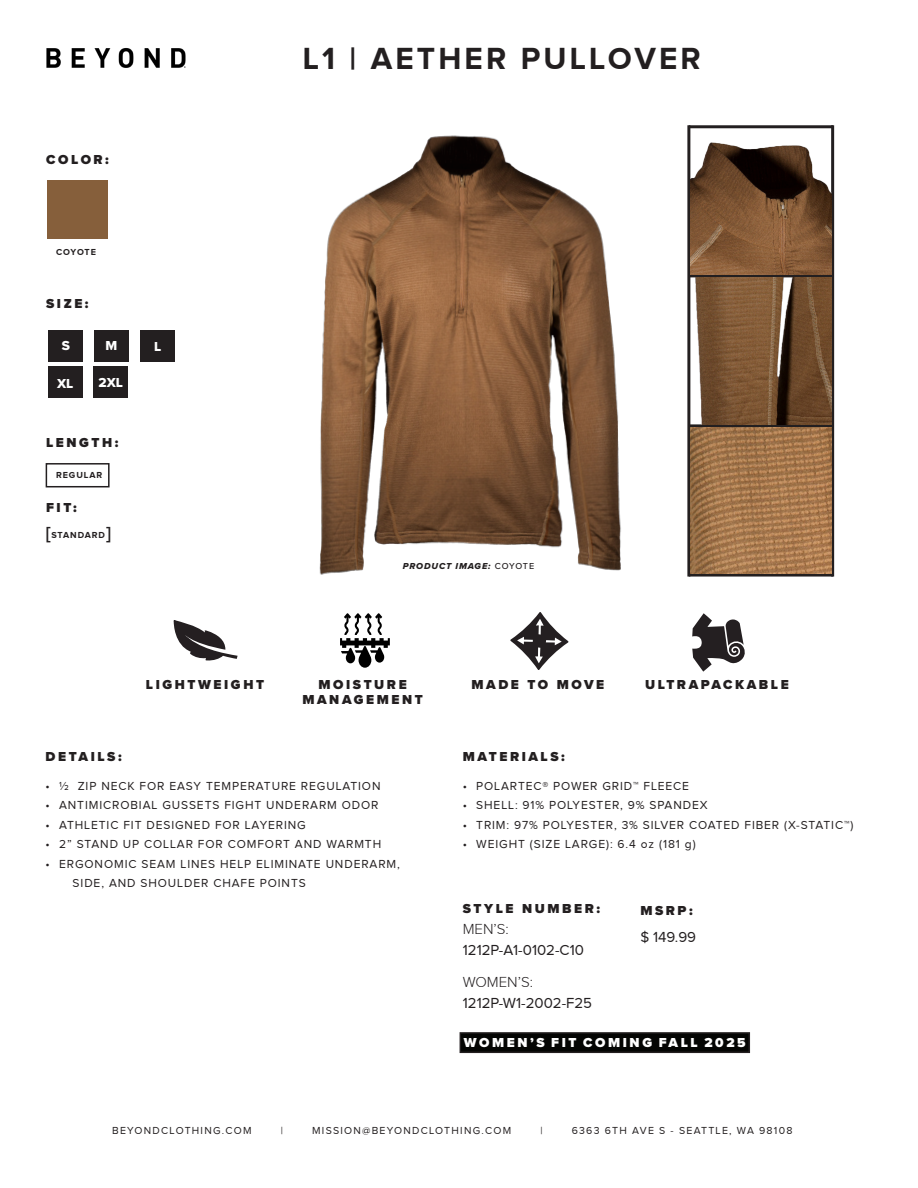
<style>
.page{position:relative;width:918px;height:1188px;background:#fff}
.page>*{position:absolute;margin:0;border:0;box-sizing:border-box;transform-origin:0 0}
.Product_Title{font:700 31.5px "Proxima Nova";letter-spacing:.1em;color:#231f20}
.t1{font:700 18px "Proxima Nova";color:#231f20}
.Product_Bullets{font:15px "Proxima Nova";color:#231f20}
.Product_Bullets-2{font:300 15px "Proxima Nova";color:#231f20}
.Section_Title{font:15px "Proxima Nova";color:#231f20}
.Section_Title-2{font:900 13.5px "Proxima Nova";letter-spacing:.19em;color:#231f20}
.Intro_Body_Copy{font:900 13.5px "Proxima Nova";letter-spacing:.19em;color:#fff}
.Intro_Body_Copy-2{font:900 13.5px "Proxima Nova";letter-spacing:.19em;color:#231f20}
.t2{font:13.5px "Proxima Nova Extrabld";color:#fff}
.t3{font:12px/19.5px "Proxima Nova";letter-spacing:.075em;color:#231f20}
.t4{font:10.5px "Proxima Nova";letter-spacing:.12em;color:#231f20}
.t5{font:700 9px "Proxima Nova";letter-spacing:.1em;color:#231f20}
.t6{font:9px "Proxima Nova Extrabld It";letter-spacing:.1em;color:#231f20}
.s1{font-family:"Proxima Nova";font-weight:500}
</style>
<div class="page">
<hr style="left:831px;top:125px;width:3px;height:452px;background:#231f20">
<hr style="left:688px;top:274px;width:145px;height:3px;background:#231f20">
<hr style="left:689px;top:125px;width:144px;height:3px;background:#231f20">
<hr style="left:688px;top:424px;width:145px;height:3px;background:#231f20">
<hr style="left:689px;top:574px;width:144px;height:3px;background:#231f20">
<hr style="left:687px;top:125px;width:3px;height:452px;background:#231f20">
<img style="left:46px;top:48px;width:140px;height:20px">
<div style="left:47px;top:180px;width:60px;height:59px;background:#865f3b"></div>
<img style="left:691px;top:128px;width:140px;height:146px">
<img style="left:690px;top:277px;width:141px;height:147px">
<img style="left:691px;top:427px;width:140px;height:147px">
<div style="left:46px;top:463px;width:64px;height:24px;border:2px solid #231f20"></div>
<img style="left:319px;top:135px;width:302px;height:440px">
<svg style="left:173px;top:620px;width:65px;height:41px"></svg>
<svg style="left:340px;top:613px;width:50px;height:55px"></svg>
<svg style="left:510px;top:612px;width:58px;height:58px"></svg>
<svg style="left:692px;top:613px;width:53px;height:59px"></svg>
<div style="left:49px;top:330px;width:34px;height:31px;background:#231f20"></div>
<div style="left:94px;top:330px;width:35px;height:31px;background:#231f20"></div>
<div style="left:140px;top:330px;width:35px;height:31px;background:#231f20"></div>
<div style="left:48px;top:366px;width:34px;height:32px;background:#231f20"></div>
<div style="left:94px;top:366px;width:34px;height:32px;background:#231f20"></div>
<div style="left:460px;top:1033px;width:289px;height:19px;background:#040503"></div>
<div style="left:460px;top:1032px;width:290px;height:21px;border:2px solid #231f20"></div>
<p class="Section_Title-2" style="left:46px;top:150px;width:64px">COLOR:</p>
<p class="t5" style="left:56px;top:246px;width:41px">COYOTE</p>
<p class="Section_Title-2" style="left:46px;top:293px;width:44px">SIZE:</p>
<p class="t2" style="left:62px;top:336px;width:10px">S</p>
<p class="t2" style="left:105px;top:336px;width:13px">M</p>
<p class="t2" style="left:154px;top:336px;width:9px">L</p>
<p class="t2" style="left:57px;top:373px;width:18px">XL</p>
<p class="t2" style="left:99px;top:373px;width:26px">2XL</p>
<p class="Section_Title-2" style="left:46px;top:432px;width:74px">LENGTH:</p>
<p class="t5" style="left:56px;top:470px;width:48px">REGULAR</p>
<p class="Section_Title-2" style="left:46px;top:498px;width:32px">FIT:</p>
<p class="t1" style="left:46px;top:523px;width:7px">[</p>
<p class="t1" style="left:106px;top:523px;width:7px">]</p>
<p class="t5" style="left:51px;top:530px;width:55px">STANDARD</p>
<p class="Product_Title" style="left:303px;top:40px;width:399px">L1 | AETHER PULLOVER</p>
<p class="t6" style="left:403px;top:559px;width:133px">PRODUCT IMAGE: <span class="s1">COYOTE</span></p>
<p class="Section_Title-2" style="left:146px;top:674px;width:120px">LIGHTWEIGHT</p>
<p class="Section_Title-2" style="left:472px;top:674px;width:134px">MADE TO MOVE</p>
<p class="Section_Title-2" style="left:645px;top:674px;width:145px">ULTRAPACKABLE</p>
<p class="Section_Title-2" style="left:318px;top:674px;width:90px">MOISTURE</p>
<p class="Section_Title-2" style="left:302px;top:689px;width:122px">MANAGEMENT</p>
<p class="Intro_Body_Copy-2" style="left:46px;top:747px;width:78px">DETAILS:</p>
<p class="t3" style="left:46px;top:776px;width:336px">• ½ ZIP NECK FOR EASY TEMPERATURE REGULATION</p>
<p class="t3" style="left:46px;top:795px;width:334px">• ANTIMICROBIAL GUSSETS FIGHT UNDERARM ODOR</p>
<p class="t3" style="left:46px;top:815px;width:262px">• ATHLETIC FIT DESIGNED FOR LAYERING</p>
<p class="t3" style="left:46px;top:834px;width:337px">• 2” STAND UP COLLAR FOR COMFORT AND WARMTH</p>
<p class="t3" style="left:73px;top:854px;width:329px;text-indent:-27px">• ERGONOMIC SEAM LINES HELP ELIMINATE UNDERARM,<br>SIDE, AND SHOULDER CHAFE POINTS</p>
<p class="Intro_Body_Copy-2" style="left:463px;top:747px;width:104px">MATERIALS:</p>
<p class="t3" style="left:463px;top:776px;width:228px">• POLARTEC® POWER GRID™ FLEECE</p>
<p class="t3" style="left:463px;top:795px;width:246px">• SHELL: 91% POLYESTER, 9% SPANDEX</p>
<p class="t3" style="left:463px;top:815px;width:392px">• TRIM: 97% POLYESTER, 3% SILVER COATED FIBER (X-STATIC™)</p>
<p class="t3" style="left:463px;top:834px;width:234px">• WEIGHT (SIZE LARGE): 6.4 oz (181 g)</p>
<p class="Section_Title-2" style="left:463px;top:899px;width:139px">STYLE NUMBER:</p>
<p class="Product_Bullets-2" style="left:463px;top:921px;width:48px">MEN’S:</p>
<p class="Product_Bullets" style="left:463px;top:941px;width:123px">1212P-A1-0102-C10</p>
<p class="Product_Bullets-2" style="left:463px;top:974px;width:72px">WOMEN’S:</p>
<p class="Product_Bullets" style="left:463px;top:995px;width:131px">1212P-W1-2002-F25</p>
<p class="Section_Title-2" style="left:640px;top:900px;width:54px">MSRP:</p>
<p class="Section_Title" style="left:640px;top:928px;width:57px">$ 149.99</p>
<p class="Intro_Body_Copy" style="left:464px;top:1032px;width:283px">WOMEN’S FIT COMING FALL 2025</p>
<p class="t4" style="left:112px;top:1125px;width:141px">BEYONDCLOTHING.COM</p>
<p class="t4" style="left:281px;top:1125px;width:4px">|</p>
<p class="t4" style="left:312px;top:1125px;width:201px">MISSION@BEYONDCLOTHING.COM</p>
<p class="t4" style="left:540px;top:1125px;width:4px">|</p>
<p class="t4" style="left:572px;top:1125px;width:222px">6363 6TH AVE S - SEATTLE, WA 98108</p>
</div>
